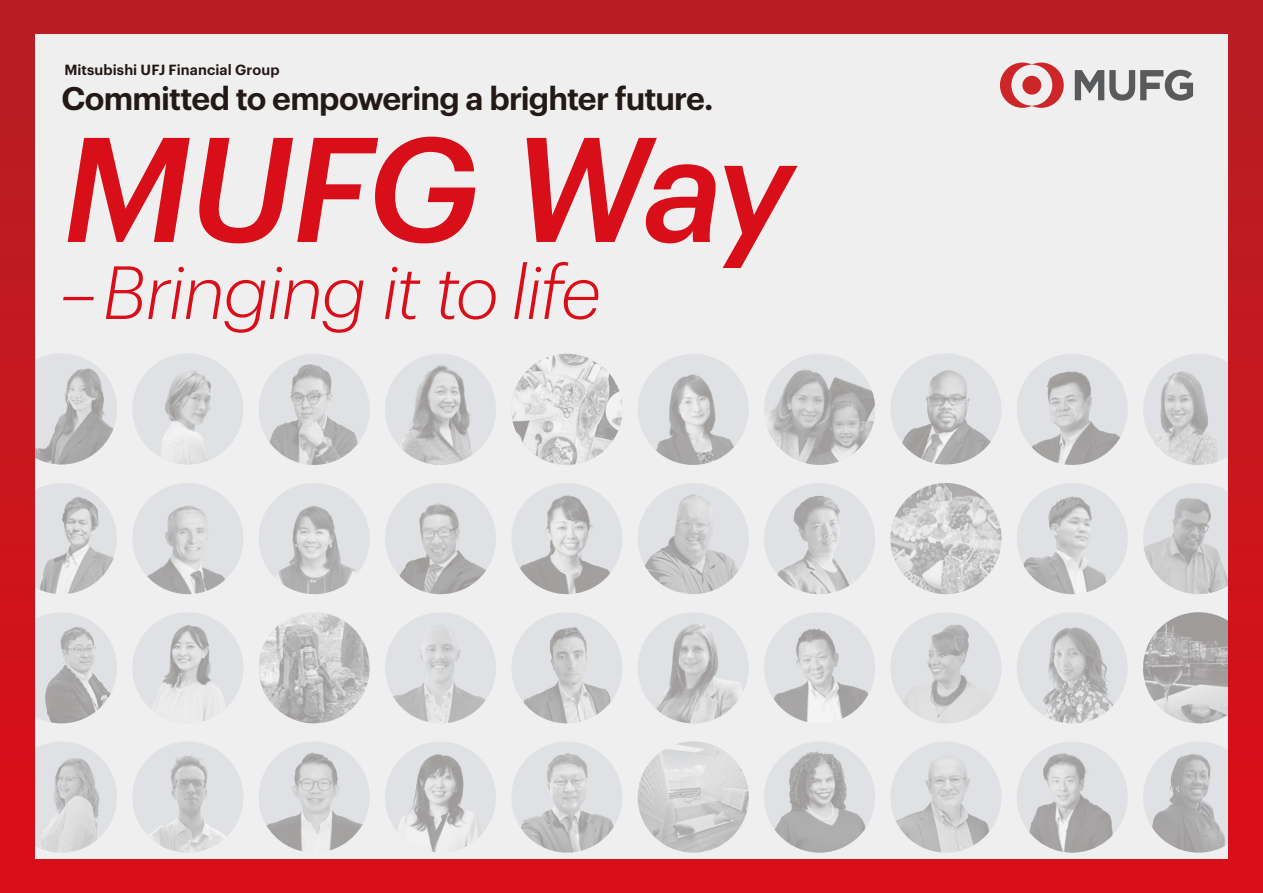
<style>
.page{position:relative;width:1263px;height:893px;background:#fff}
.page>*{position:absolute;margin:0;border:0;box-sizing:border-box;transform-origin:0 0}
.t1{font:italic 500 145.5px "Graphik";letter-spacing:-.04em;color:#d80e19}
.t2{font:italic 300 73.5px "Graphik";letter-spacing:-.025em;color:#d80e19}
.t3{font:600 31.95px "Graphik";letter-spacing:-.025em;color:#231916}
.t4{font:600 14.4px "Graphik";letter-spacing:.005em;color:#231916}
</style>
<div class="page">
<div style="left:0;top:0;width:1263px;height:893px;background:linear-gradient(to bottom,#b51f24,#db0d18)"></div>
<div style="left:35px;top:34px;width:1193px;height:825px;background:#efeff0"></div>
<svg style="left:35px;top:612px;width:82px;height:111px"></svg>
<img style="left:51px;top:627px;width:29px;height:52px">
<img style="left:132px;top:612px;width:111px;height:111px;border-radius:56px">
<img style="left:260px;top:612px;width:110px;height:111px">
<div style="left:385px;top:612px;width:111px;height:111px;background:#dfe1e4;border-radius:50%"></div>
<img style="left:393px;top:630px;width:99px;height:93px">
<img style="left:511px;top:612px;width:111px;height:111px;border-radius:56px">
<img style="left:638px;top:612px;width:111px;height:111px;border-radius:56px">
<img style="left:764px;top:612px;width:111px;height:111px;border-radius:56px">
<div style="left:890px;top:612px;width:111px;height:111px;background:#dfe1e4;border-radius:50%"></div>
<img style="left:902px;top:624px;width:91px;height:99px">
<img style="left:1017px;top:612px;width:111px;height:111px;border-radius:56px">
<img style="left:1143px;top:612px;width:85px;height:111px">
<img style="left:35px;top:742px;width:82px;height:111px">
<img style="left:132px;top:741px;width:111px;height:112px;border-radius:56px">
<div style="left:259px;top:741px;width:111px;height:112px;background:#dfe1e4;border-radius:50%"></div>
<img style="left:266px;top:752px;width:97px;height:101px">
<div style="left:385px;top:741px;width:111px;height:112px;background:#dfe1e4;border-radius:50%"></div>
<img style="left:398px;top:741px;width:79px;height:112px">
<div style="left:511px;top:741px;width:111px;height:112px;background:#dfe1e4;border-radius:50%"></div>
<img style="left:521px;top:753px;width:93px;height:100px">
<svg style="left:764px;top:741px;width:111px;height:112px;fill:#dfe1e4"></svg>
<img style="left:774px;top:752px;width:65px;height:101px">
<div style="left:890px;top:741px;width:111px;height:112px;background:#dfe1e4;border-radius:50%"></div>
<img style="left:896px;top:755px;width:93px;height:98px">
<img style="left:1019px;top:746px;width:107px;height:107px">
<img style="left:1143px;top:742px;width:85px;height:111px">
<img style="left:512px;top:354px;width:110px;height:111px">
<img style="left:132px;top:353px;width:111px;height:111px;border-radius:56px">
<img style="left:890px;top:483px;width:111px;height:111px">
<img style="left:638px;top:741px;width:111px;height:112px">
<div style="left:638px;top:354px;width:111px;height:111px;background:#dfe1e4;border-radius:50%"></div>
<img style="left:638px;top:365px;width:106px;height:100px">
<img style="left:764px;top:354px;width:111px;height:111px;border-radius:56px">
<img style="left:890px;top:353px;width:111px;height:111px;border-radius:56px">
<svg style="left:1143px;top:354px;width:85px;height:107px"></svg>
<img style="left:1152px;top:371px;width:66px;height:94px">
<img style="left:1017px;top:354px;width:111px;height:111px;border-radius:56px">
<svg style="left:35px;top:354px;width:82px;height:75px"></svg>
<img style="left:35px;top:368px;width:78px;height:96px">
<div style="left:132px;top:483px;width:111px;height:111px;background:#dfe1e4;border-radius:50%"></div>
<img style="left:141px;top:489px;width:102px;height:105px">
<div style="left:259px;top:483px;width:111px;height:111px;background:#dfe1e4;border-radius:50%"></div>
<img style="left:259px;top:492px;width:111px;height:102px">
<img style="left:385px;top:483px;width:111px;height:111px;border-radius:56px">
<img style="left:511px;top:483px;width:107px;height:111px">
<div style="left:638px;top:483px;width:111px;height:111px;background:#dfe1e4;border-radius:50%"></div>
<img style="left:645px;top:494px;width:94px;height:100px">
<div style="left:764px;top:483px;width:111px;height:111px;background:#dfe1e4;border-radius:50%"></div>
<img style="left:778px;top:496px;width:76px;height:98px">
<div style="left:259px;top:354px;width:111px;height:111px;background:#dfe1e4;border-radius:50%"></div>
<img style="left:269px;top:364px;width:89px;height:101px">
<div style="left:1017px;top:483px;width:111px;height:111px;background:#dfe1e4;border-radius:50%"></div>
<img style="left:1023px;top:496px;width:83px;height:98px">
<svg style="left:35px;top:483px;width:82px;height:106px"></svg>
<img style="left:39px;top:497px;width:75px;height:97px">
<img style="left:1143px;top:483px;width:85px;height:111px">
<img style="left:385px;top:354px;width:111px;height:111px;border-radius:56px">
<svg style="left:1075px;top:70px;width:118px;height:31px"></svg>
<svg style="left:1000px;top:63px;width:64px;height:45px"></svg>
<p class="t4" style="left:64px;top:59px;width:217px">Mitsubishi UFJ Financial Group</p>
<p class="t3" style="left:61px;top:74px;width:653px">Committed to empowering a brighter future.</p>
<h1 class="t1" style="left:62px;top:79px;width:733px">MUFG Way</h1>
<h2 class="t2" style="left:60px;top:239px;width:542px">–Bringing toit life</h2>
</div>
